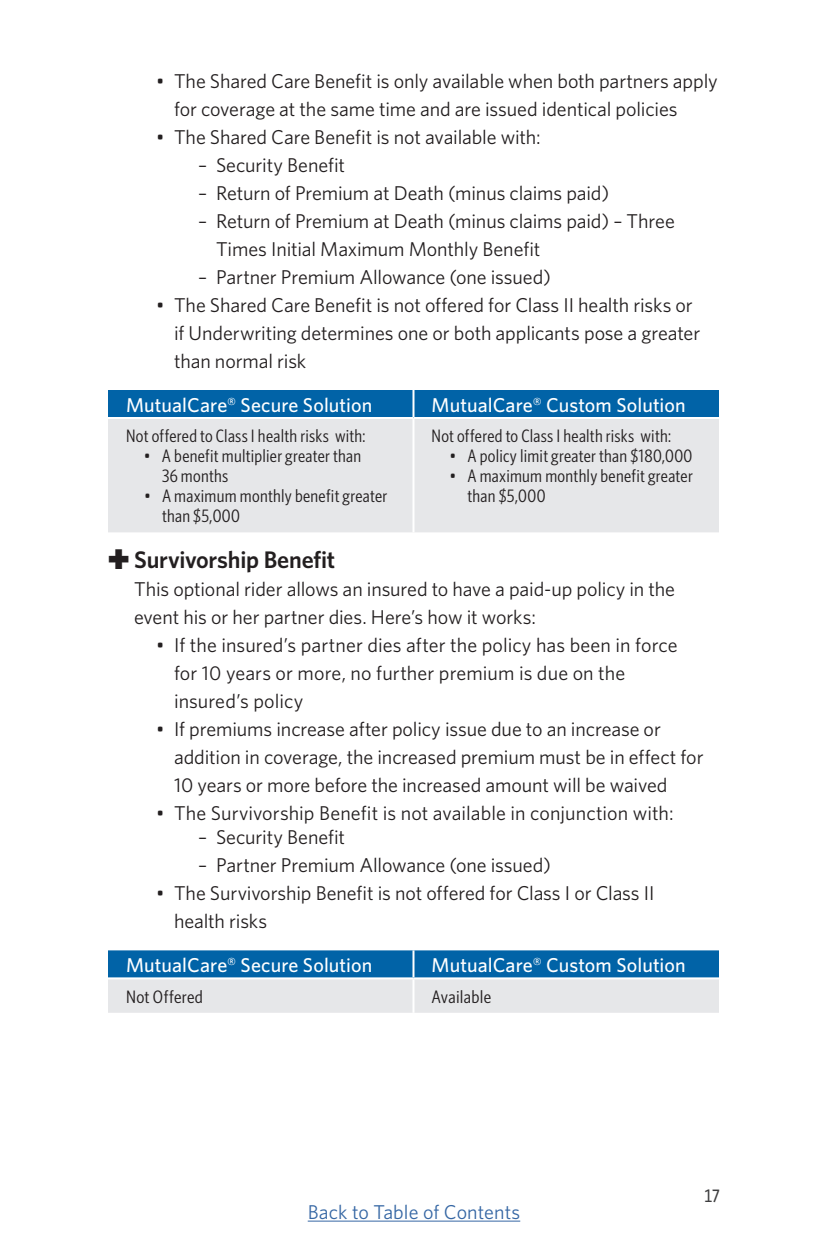
<style>
.page{position:relative;width:828px;height:1260px;background:#fff}
.page>*{position:absolute;margin:0;border:0;box-sizing:border-box;transform-origin:0 0}
.t1{font:600 24px "Whitney";letter-spacing:-.01em;color:#231f20}
.t2{font:20px/28px "Whitney";letter-spacing:-.005em;color:#231f20}
.t3{font:500 20px "Whitney";letter-spacing:.005em;color:#fff}
.t4{font:20px "Whitney";letter-spacing:.005em;color:#3667a4}
.t5{font:18px/20px "Whitney Condensed";letter-spacing:.015em;color:#231f20;scale:1.05 1}
.t6{font:18px "Whitney Condensed";letter-spacing:.015em;color:#231f20;scale:1.1 1}
.t7{font:500 18px "Whitney Condensed";color:#3e3e3f}
.s1{font-size:16px}
</style>
<div class="page">
<div style="left:108px;top:390px;width:611px;height:27px;background:#0163a7"></div>
<div style="left:108px;top:419px;width:611px;height:113px;background:#e6e7e9"></div>
<hr style="left:412px;top:390px;width:2px;height:27px;background:#fff">
<hr style="left:412px;top:419px;width:2px;height:113px;background:#fff">
<svg style="left:108px;top:950px;width:611px;height:63px;background:#82adcc"></svg>
<hr style="left:412px;top:950px;width:2px;height:27px;background:#fff">
<hr style="left:108px;top:977px;width:306px;height:2px;background:#fff">
<hr style="left:414px;top:977px;width:305px;height:2px;background:#fff">
<hr style="left:412px;top:979px;width:2px;height:34px;background:#fff">
<hr style="left:308px;top:1221px;width:212px;height:1px;background:#3667a4">
<p class="t2" style="left:174px;top:67px;width:545px;text-indent:-18px">• The Shared Care Benefit is only available when both partners apply for coverage at the same time and are issued identical policies</p>
<p class="t2" style="left:156px;top:123px;width:386px">• The Shared Care Benefit is not available with:</p>
<p class="t2" style="left:198px;top:151px;width:149px">– Security Benefit</p>
<p class="t2" style="left:198px;top:179px;width:413px">– Return of Premium at Death (minus claims paid)</p>
<p class="t2" style="left:216px;top:207px;width:460px;text-indent:-18px">– Return of Premium at Death (minus claims paid) – Three<br>Times Initial Maximum Monthly Benefit</p>
<p class="t2" style="left:198px;top:263px;width:355px">– Partner Premium Allowance (one issued)</p>
<p class="t2" style="left:174px;top:291px;width:528px;text-indent:-18px">• The Shared Care Benefit is not offered for Class II health risks or if Underwriting determines one or both applicants pose a greater than normal risk</p>
<p class="t3" style="left:126px;top:392px;width:248px">MutualCare<span class="s1">®</span> Secure Solution</p>
<p class="t3" style="left:432px;top:392px;width:256px">MutualCare<span class="s1">®</span> Custom Solution</p>
<p class="t5" style="left:126px;top:425px;width:230px">Not offered to Class I health risks with:</p>
<p class="t5" style="left:162px;top:445px;width:191px;text-indent:-18px">• A benefit multiplier greater than<br>36 months</p>
<p class="t5" style="left:162px;top:485px;width:216px;text-indent:-18px">• A maximum monthly benefit greater than $5,000</p>
<p class="t5" style="left:431px;top:425px;width:230px">Not offered to Class I health risks with:</p>
<p class="t5" style="left:449px;top:445px;width:233px">• A policy limit greater than $180,000</p>
<p class="t5" style="left:468px;top:465px;width:216px;text-indent:-18px">• A maximum monthly benefit greater than $5,000</p>
<p class="t1" style="left:108px;top:544px;width:229px">✚ Survivorship Benefit</p>
<p class="t2" style="left:134px;top:575px;width:542px">This optional rider allows an insured to have a paid-up policy in the event his or her partner dies. Here’s how it works:</p>
<p class="t2" style="left:174px;top:631px;width:505px;text-indent:-18px">• If the insured’s partner dies after the policy has been in force for 10 years or more, no further premium is due on the insured’s policy</p>
<p class="t2" style="left:174px;top:715px;width:531px;text-indent:-18px">• If premiums increase after policy issue due to an increase or addition in coverage, the increased premium must be in effect for<br>10 years or more before the increased amount will be waived</p>
<p class="t2" style="left:156px;top:799px;width:519px">• The Survivorship Benefit is not available in conjunction with:</p>
<p class="t2" style="left:198px;top:823px;width:149px">– Security Benefit</p>
<p class="t2" style="left:198px;top:851px;width:355px">– Partner Premium Allowance (one issued)</p>
<p class="t2" style="left:174px;top:879px;width:482px;text-indent:-18px">• The Survivorship Benefit is not offered for Class I or Class II health risks</p>
<p class="t3" style="left:126px;top:952px;width:248px">MutualCare<span class="s1">®</span> Secure Solution</p>
<p class="t3" style="left:432px;top:952px;width:256px">MutualCare<span class="s1">®</span> Custom Solution</p>
<p class="t6" style="left:126px;top:985px;width:72px">Not Offered</p>
<p class="t6" style="left:431px;top:985px;width:56px">Available</p>
<p class="t4" style="left:308px;top:1199px;width:214px">Back to Table of Contents</p>
<p class="t7" style="left:704px;top:1185px;width:17px">17</p>
</div>
